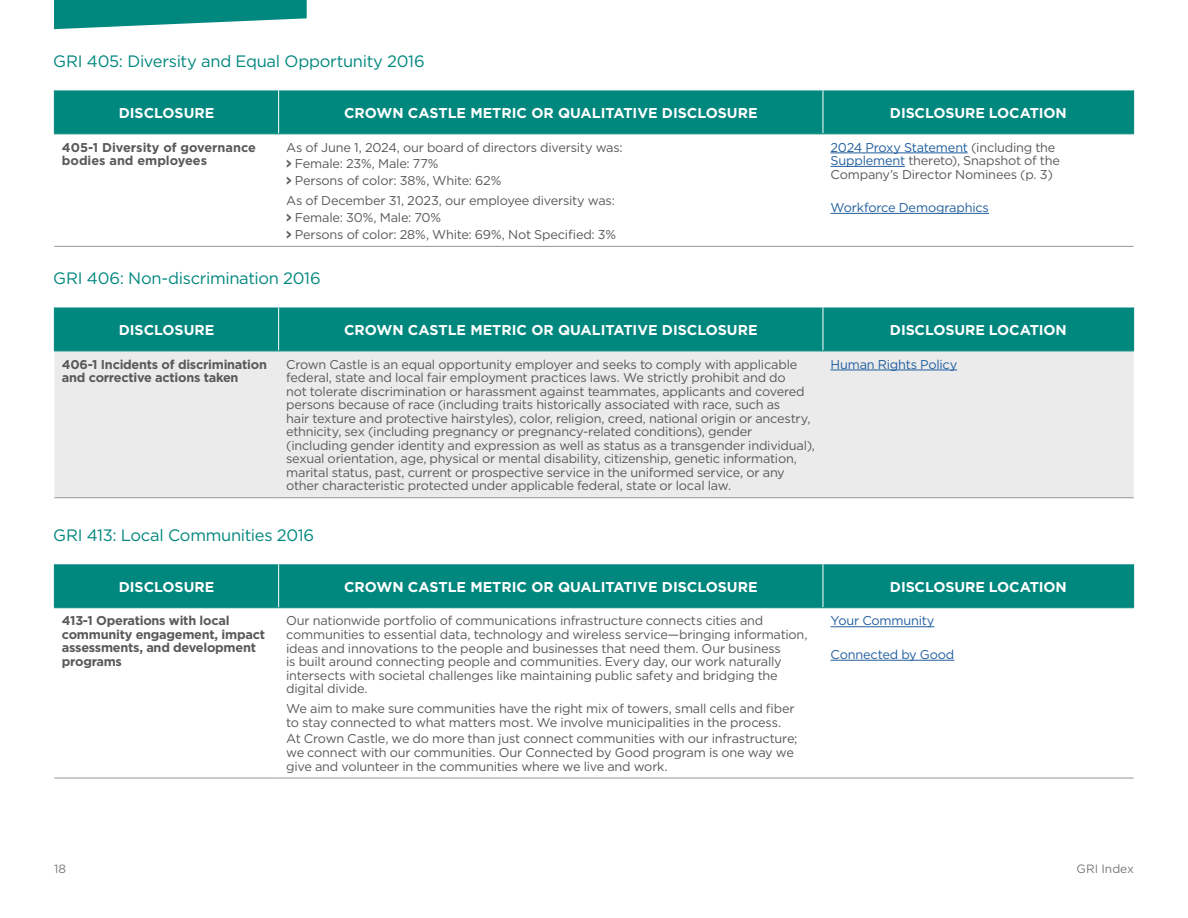
<style>
.page{position:relative;width:1188px;height:918px;background:#fff}
.page>*{position:absolute;margin:0;border:0;box-sizing:border-box;transform-origin:0 0}
.t1{font:16.5px "Gotham";letter-spacing:-.02em;color:#00877e}
.t2{font:700 14.25px "Gotham";color:#fff}
.t3{font:12.75px/13.5px "Gotham";letter-spacing:-.015em;color:#58595b}
.t4{font:700 12.75px/13.5px "Gotham";letter-spacing:-.02em;color:#58595b}
.t5{font:12.75px "Gotham";letter-spacing:-.015em;color:#215e9e}
.t6{font:700 12.75px/13.5px "Gotham";color:#58595b}
.t7{font:12px "Gotham";color:#77787b}
.s1{font-family:"Interstate";font-weight:700}
.s2{color:#215e9e}
</style>
<div class="page">
<svg style="left:54px;top:0;width:253px;height:29px"></svg>
<div style="left:55px;top:90px;width:1078px;height:43px;background:#00877e"></div>
<svg style="left:54px;top:134px;width:1080px;height:112px"></svg>
<hr style="left:278px;top:90px;width:1px;height:43px;background:#fff">
<hr style="left:823px;top:90px;width:1px;height:43px;background:#fff">
<hr style="left:54px;top:133px;width:225px;height:1px;background:#00877e">
<hr style="left:279px;top:133px;width:544px;height:1px;background:#00877e">
<hr style="left:823px;top:133px;width:311px;height:1px;background:#00877e">
<hr style="left:54px;top:90px;width:1px;height:43px;background:#00877e">
<hr style="left:1133px;top:90px;width:1px;height:43px;background:#00877e">
<hr style="left:54px;top:246px;width:225px;height:1px;background:#939598">
<hr style="left:279px;top:246px;width:544px;height:1px;background:#939598">
<hr style="left:823px;top:246px;width:311px;height:1px;background:#939598">
<hr style="left:831px;top:153px;width:137px;height:1px;background:#215e9e">
<hr style="left:831px;top:166px;width:74px;height:1px;background:#215e9e">
<hr style="left:831px;top:213px;width:158px;height:1px;background:#215e9e">
<div style="left:55px;top:308px;width:1078px;height:43px;background:#00877e"></div>
<div style="left:54px;top:352px;width:1080px;height:145px;background:#ebebec"></div>
<hr style="left:278px;top:308px;width:1px;height:43px;background:#fff">
<hr style="left:823px;top:308px;width:1px;height:43px;background:#fff">
<hr style="left:54px;top:351px;width:225px;height:1px;background:#00877e">
<hr style="left:279px;top:351px;width:544px;height:1px;background:#00877e">
<hr style="left:823px;top:351px;width:311px;height:1px;background:#00877e">
<hr style="left:54px;top:308px;width:1px;height:43px;background:#00877e">
<hr style="left:1133px;top:308px;width:1px;height:43px;background:#00877e">
<hr style="left:54px;top:497px;width:225px;height:1px;background:#939598">
<hr style="left:279px;top:497px;width:544px;height:1px;background:#939598">
<hr style="left:823px;top:497px;width:311px;height:1px;background:#939598">
<hr style="left:831px;top:370px;width:126px;height:1px;background:#215e9e">
<div style="left:55px;top:564px;width:1078px;height:43px;background:#00877e"></div>
<svg style="left:54px;top:608px;width:1080px;height:170px"></svg>
<hr style="left:278px;top:564px;width:1px;height:43px;background:#fff">
<hr style="left:823px;top:564px;width:1px;height:43px;background:#fff">
<hr style="left:54px;top:607px;width:225px;height:1px;background:#00877e">
<hr style="left:279px;top:607px;width:544px;height:1px;background:#00877e">
<hr style="left:823px;top:607px;width:311px;height:1px;background:#00877e">
<hr style="left:54px;top:564px;width:1px;height:43px;background:#00877e">
<hr style="left:1133px;top:564px;width:1px;height:43px;background:#00877e">
<hr style="left:54px;top:778px;width:225px;height:1px;background:#939598">
<hr style="left:279px;top:778px;width:544px;height:1px;background:#939598">
<hr style="left:823px;top:778px;width:311px;height:1px;background:#939598">
<hr style="left:831px;top:626px;width:103px;height:1px;background:#215e9e">
<hr style="left:831px;top:660px;width:123px;height:1px;background:#215e9e">
<p class="t1" style="left:53px;top:51px;width:373px">GRI 405: Diversity and Equal Opportunity 2016</p>
<p class="t2" style="left:119px;top:103px;width:97px">DISCLOSURE</p>
<p class="t2" style="left:344px;top:103px;width:415px">CROWN CASTLE METRIC OR QUALITATIVE DISCLOSURE</p>
<p class="t2" style="left:890px;top:104px;width:178px">DISCLOSURE LOCATION</p>
<p class="t6" style="left:62px;top:140px;width:196px">405-1 Diversity of governance bodies and employees</p>
<p class="t3" style="left:286px;top:138px;width:338px;line-height:16.8px">As of June 1, 2024, our board of directors diversity was: <span class="s1">&gt;</span> Female: 23%, Male: 77%<br><span class="s1">&gt;</span> Persons of color: 38%, White: 62%</p>
<p class="t3" style="left:286px;top:192px;width:331px;line-height:16.8px">As of December 31, 2023, our employee diversity was: <span class="s1">&gt;</span> Female: 30%, Male: 70%<br><span class="s1">&gt;</span> Persons of color: 28%, White: 69%, Not Specified: 3%</p>
<p class="t3" style="left:831px;top:140px;width:231px"><span class="s2">2024 Proxy Statement</span> (including the<br><span class="s2">Supplement</span> thereto), Snapshot of the<br>Company’s Director Nominees (p. 3)</p>
<p class="t5" style="left:831px;top:199px;width:160px">Workforce Demographics</p>
<p class="t1" style="left:53px;top:268px;width:269px">GRI 406: Non-discrimination 2016</p>
<p class="t2" style="left:119px;top:320px;width:97px">DISCLOSURE</p>
<p class="t2" style="left:344px;top:320px;width:415px">CROWN CASTLE METRIC OR QUALITATIVE DISCLOSURE</p>
<p class="t2" style="left:890px;top:321px;width:178px">DISCLOSURE LOCATION</p>
<p class="t4" style="left:62px;top:357px;width:207px">406-1 Incidents of discrimination and corrective actions taken</p>
<p class="t3" style="left:286px;top:357px;width:530px">Crown Castle is an equal opportunity employer and seeks to comply with applicable federal, state and local fair employment practices laws. We strictly prohibit and do<br>not tolerate discrimination or harassment against teammates, applicants and covered persons because of race (including traits historically associated with race, such as<br>hair texture and protective hairstyles), color, religion, creed, national origin or ancestry, ethnicity, sex (including pregnancy or pregnancy-related conditions), gender (including gender identity and expression as well as status as a transgender individual), sexual orientation, age, physical or mental disability, citizenship, genetic information, marital status, past, current or prospective service in the uniformed service, or any other characteristic protected under applicable federal, state or local law.</p>
<p class="t5" style="left:831px;top:356px;width:128px">Human Rights Policy</p>
<p class="t1" style="left:53px;top:525px;width:263px">GRI 413: Local Communities 2016</p>
<p class="t2" style="left:119px;top:577px;width:97px">DISCLOSURE</p>
<p class="t2" style="left:344px;top:577px;width:415px">CROWN CASTLE METRIC OR QUALITATIVE DISCLOSURE</p>
<p class="t2" style="left:890px;top:578px;width:178px">DISCLOSURE LOCATION</p>
<p class="t4" style="left:62px;top:614px;width:205px">413-1 Operations with local community engagement, impact assessments, and development programs</p>
<p class="t3" style="left:286px;top:614px;width:523px">Our nationwide portfolio of communications infrastructure connects cities and communities to essential data, technology and wireless service—bringing information, ideas and innovations to the people and businesses that need them. Our business<br>is built around connecting people and communities. Every day, our work naturally intersects with societal challenges like maintaining public safety and bridging the digital divide.</p>
<p class="t3" style="left:286px;top:702px;width:510px">We aim to make sure communities have the right mix of towers, small cells and fiber to stay connected to what matters most. We involve municipalities in the process.</p>
<p class="t3" style="left:286px;top:732px;width:513px">At Crown Castle, we do more than just connect communities with our infrastructure; we connect with our communities. Our Connected by Good program is one way we give and volunteer in the communities where we live and work.</p>
<p class="t5" style="left:831px;top:613px;width:105px">Your Community</p>
<p class="t5" style="left:831px;top:646px;width:125px">Connected by Good</p>
<p class="t7" style="left:54px;top:861px;width:14px">18</p>
<p class="t7" style="left:1077px;top:861px;width:59px">GRI Index</p>
</div>
